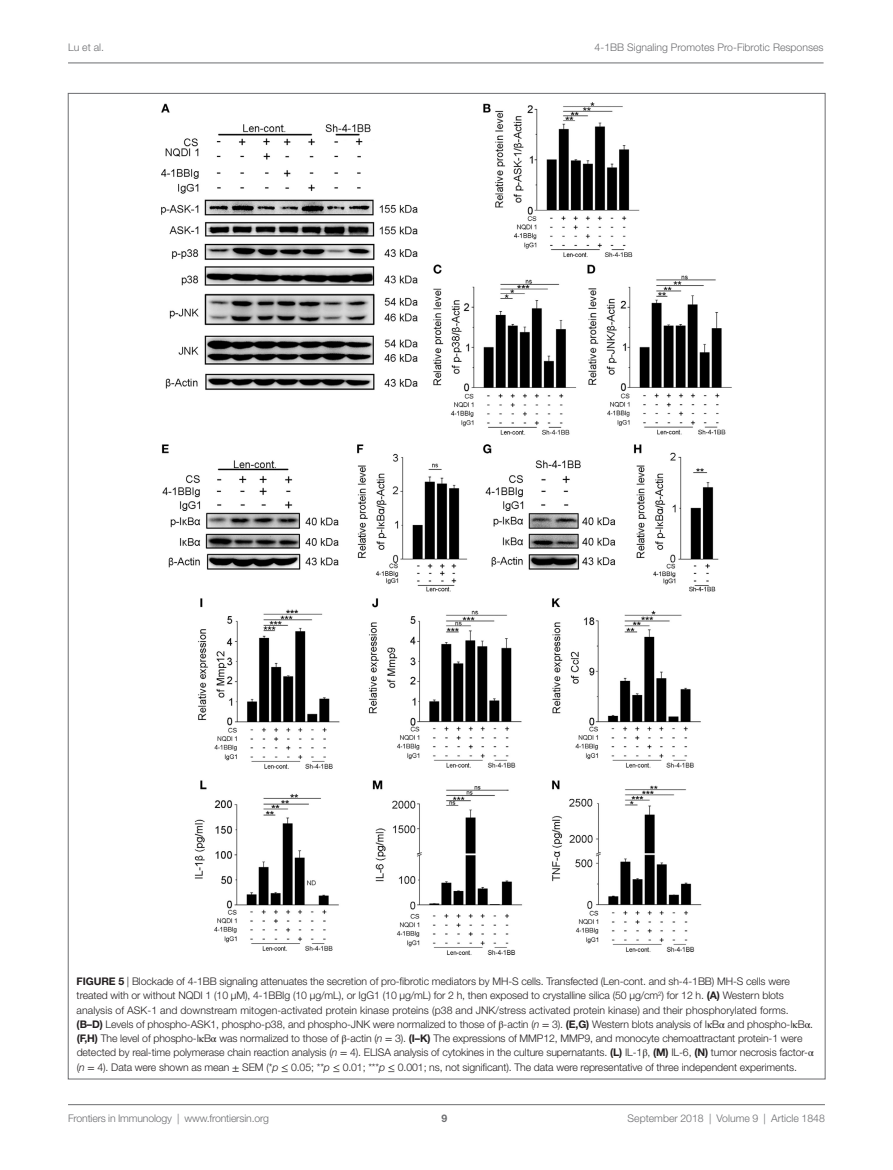
<style>
.page{position:relative;width:893px;height:1170px;background:#fff}
.page>*{position:absolute;margin:0;border:0;box-sizing:border-box;transform-origin:0 0}
.t1{font:300 10.5px/14.2px "Helvetica Neue LT Std";letter-spacing:-.01em;color:#231f20}
.t2{font:300 10.5px "Helvetica Neue LT Std";color:#6c6d70}
.t3{font:700 10.5px "Helvetica Neue LT Std";color:#6c6d70}
.s1{font-weight:700}
.s2{font-family:"STIX General";font-weight:400}
.s3{font-style:italic}
</style>
<div class="page">
<img style="left:161px;top:102px;width:571px;height:852px">
<hr style="left:68px;top:1104px;width:757px;height:1px;background:#6c6d70">
<hr style="left:68px;top:63px;width:755px;height:1px;background:#6c6d70">
<p class="t2" style="left:68px;top:41px;width:37px">Lu et al.</p>
<p class="t2" style="left:595px;top:41px;width:230px">4-1BB Signaling Promotes Pro-Fibrotic Responses</p>
<p class="t1" style="left:77px;top:973px;width:739px"><span class="s1">FIGURE 5</span> | Blockade of 4-1BB signaling attenuates the secretion of pro-fibrotic mediators by MH-S cells. Transfected (Len-cont. and sh-4-1BB) MH-S cells were treated with or without NQDI 1 (10 µM), 4-1BBIg (10 µg/mL), or IgG1 (10 µg/mL) for 2 h, then exposed to crystalline silica (50 µg/cm<sup>2</sup>) for 12 h. <span class="s1">(A)</span> Western blots analysis of ASK-1 and downstream mitogen-activated protein kinase proteins (p38 and JNK/stress activated protein kinase) and their phosphorylated forms. <span class="s1">(B–D)</span> Levels of phospho-ASK1, phospho-p38, and phospho-JNK were normalized to those of <span class="s2">β</span>-actin (<span class="s3">n</span> <span class="s2">=</span> 3). <span class="s1">(E,G)</span> Western blots analysis of I<span class="s2">κ</span>B<span class="s2">α</span> and phospho-I<span class="s2">κ</span>B<span class="s2">α</span>. <span class="s1">(F,H)</span> The level of phospho-I<span class="s2">κ</span>B<span class="s2">α</span> was normalized to those of <span class="s2">β</span>-actin (<span class="s3">n</span> <span class="s2">=</span> 3). <span class="s1">(I–K)</span> The expressions of MMP12, MMP9, and monocyte chemoattractant protein-1 were detected by real-time polymerase chain reaction analysis (<span class="s3">n</span> <span class="s2">=</span> 4). ELISA analysis of cytokines in the culture supernatants. <span class="s1">(L)</span> IL-1<span class="s2">β</span>, <span class="s1">(M)</span> IL-6, <span class="s1">(N)</span> tumor necrosis factor-<span class="s2">α </span>(<span class="s3">n</span> <span class="s2">=</span> 4). Data were shown as mean <span class="s2">±</span> SEM (*<span class="s3">p</span> <span class="s2">≤</span> 0.05; **<span class="s3">p</span> <span class="s2">≤</span> 0.01; ***<span class="s3">p</span> <span class="s2">≤</span> 0.001; ns, not significant). The data were representative of three independent experiments.</p>
<p class="t2" style="left:68px;top:1111px;width:203px">Frontiers in Immunology | www.frontiersin.org</p>
<p class="t2" style="left:628px;top:1111px;width:199px">September 2018 | Volume 9 | Article 1848</p>
<p class="t3" style="left:441px;top:1111px;width:7px">9</p>
</div>
